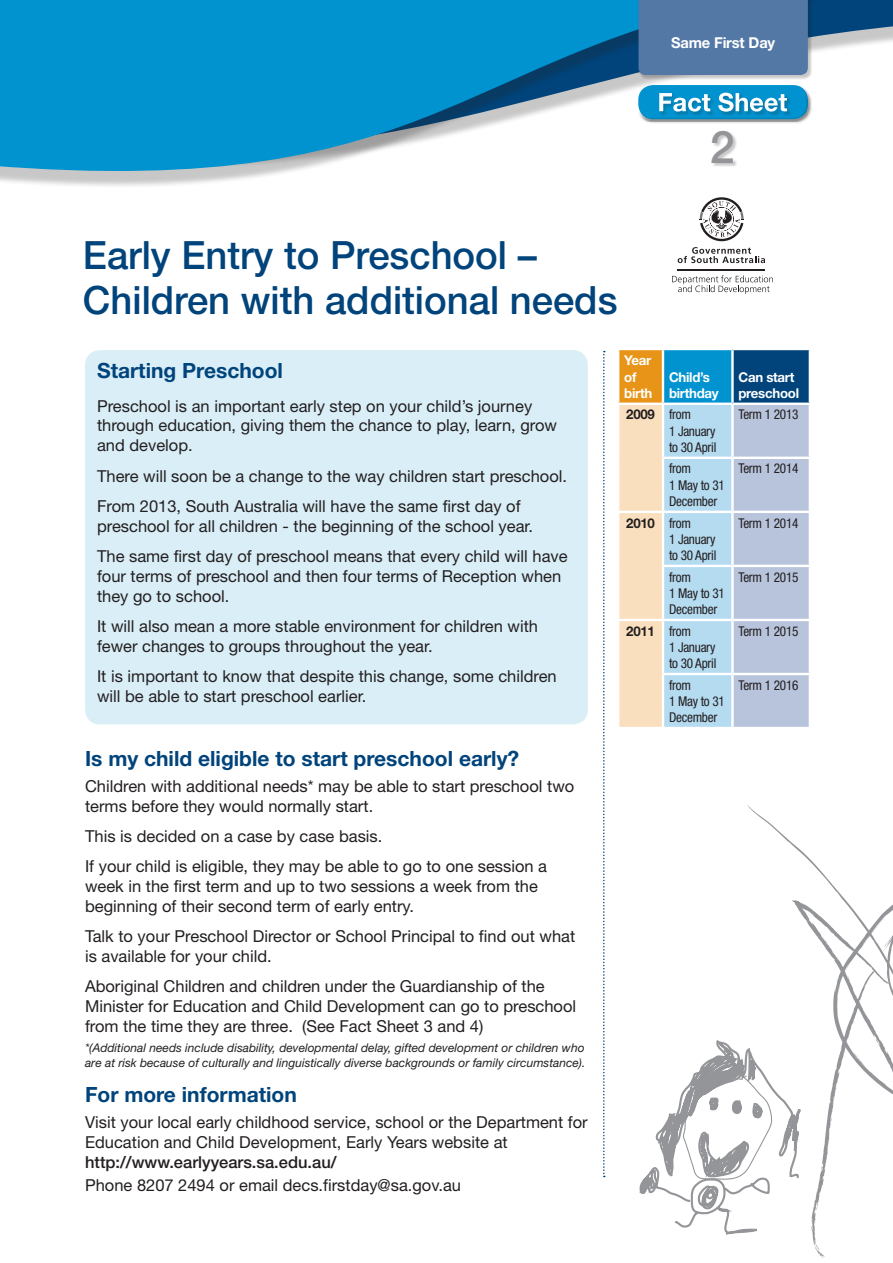
<style>
.page{position:relative;width:893px;height:1263px;background:#fff}
.page>*{position:absolute;margin:0;border:0;box-sizing:border-box;transform-origin:0 0}
.Para_7pt_above{font:500 45px "Helvetica Neue LT Std";color:#939598}
.t1{font:500 39px/45px "Helvetica Neue LT Std";color:#00447b}
.B_Heaing_18pt_space{font:700 21px "Helvetica Neue LT Std";color:#00447b}
.Indented_B_Heading_n{font:700 21px "Helvetica Neue LT Std";color:#00447b}
.Para_7pt_above-2{font:16.5px/19.8px "Helvetica Neue LT Std";color:#231f20}
.Indented_para_7pt_ab{font:16.5px/19.8px "Helvetica Neue LT Std";color:#231f20}
.t2{font:700 15px "Helvetica Neue LT Std";letter-spacing:-.01em;color:#fff}
.Para_7pt_above-3{font:condensed 13.5px/16.2px "Helvetica Neue LT Std";letter-spacing:-.02em;color:#231f20}
.Para_7pt_above-4{font:700 13.5px/16.2px "Helvetica Neue LT Std";letter-spacing:-.02em;color:#fff}
.Para_7pt_above-5{font:700 13.5px "Helvetica Neue LT Std";letter-spacing:-.02em;color:#231f20}
.Para_7pt_above-6{font:italic 12px/14.4px "Helvetica Neue LT Std";color:#231f20}
.s1{font-weight:500}
</style>
<div class="page">
<div style="left:618px;top:349px;width:45px;height:55px;background:#e89418"></div>
<div style="left:663px;top:349px;width:69px;height:55px;background:#0093d0"></div>
<div style="left:732px;top:349px;width:78px;height:55px;background:#00447b"></div>
<svg style="left:619px;top:405px;width:190px;height:134px;background:#c6d3dc"></svg>
<hr style="left:617px;top:348px;width:46px;height:2px;background:#fff">
<hr style="left:617px;top:350px;width:2px;height:53px;background:#fff">
<hr style="left:663px;top:348px;width:69px;height:2px;background:#fff">
<hr style="left:662px;top:350px;width:2px;height:53px;background:#fff">
<hr style="left:732px;top:348px;width:79px;height:2px;background:#fff">
<hr style="left:731px;top:350px;width:3px;height:53px;background:#fff">
<hr style="left:809px;top:350px;width:2px;height:53px;background:#fff">
<hr style="left:617px;top:403px;width:46px;height:2px;background:#fff">
<hr style="left:663px;top:403px;width:69px;height:2px;background:#fff">
<hr style="left:662px;top:405px;width:2px;height:52px;background:#fff">
<hr style="left:732px;top:403px;width:79px;height:2px;background:#fff">
<hr style="left:731px;top:405px;width:3px;height:52px;background:#fff">
<hr style="left:662px;top:457px;width:70px;height:2px;background:#fff">
<hr style="left:662px;top:459px;width:2px;height:52px;background:#fff">
<hr style="left:732px;top:457px;width:79px;height:2px;background:#fff">
<hr style="left:731px;top:459px;width:3px;height:52px;background:#fff">
<hr style="left:617px;top:511px;width:46px;height:2px;background:#fff">
<hr style="left:663px;top:511px;width:69px;height:2px;background:#fff">
<hr style="left:662px;top:513px;width:2px;height:52px;background:#fff">
<hr style="left:732px;top:511px;width:79px;height:2px;background:#fff">
<hr style="left:731px;top:513px;width:3px;height:52px;background:#fff">
<svg style="left:820px;top:0;width:73px;height:51px;background:#5780a1"></svg>
<svg style="left:603px;top:351px;width:2px;height:187px"></svg>
<svg style="left:0;top:0;width:816px;height:186px;fill:#0093d0"></svg>
<div style="left:638px;top:0;width:174px;height:79px;background:#231f20;opacity:.25"></div>
<div style="left:638px;top:0;width:170px;height:75px;background:#5378a6"></div>
<hr style="left:678px;top:269px;width:87px;height:2px;background:#231f20">
<svg style="left:678px;top:247px;width:87px;height:16px"></svg>
<svg style="left:672px;top:275px;width:101px;height:19px"></svg>
<svg style="left:700px;top:197px;width:44px;height:44px"></svg>
<div style="left:712px;top:131px;width:25px;height:36px;background:#231f20;opacity:.25"></div>
<div style="left:85px;top:350px;width:503px;height:374px;background:#d9eef7;border-radius:15px"></div>
<svg style="left:568px;top:539px;width:242px;height:688px"></svg>
<svg style="left:681px;top:804px;width:212px;height:454px"></svg>
<p class="t2" style="left:671px;top:33px;width:106px">Same First Day</p>
<p class="t1" style="left:83px;top:233px;width:536px">Early Entry to Preschool –<br>Children with additional needs</p>
<p class="Para_7pt_above" style="left:710px;top:120px;width:27px">2</p>
<p class="Indented_B_Heading_n" style="left:97px;top:358px;width:187px">Starting Preschool</p>
<p class="Indented_para_7pt_ab" style="left:97px;top:396px;width:461px">Preschool is an important early step on your child’s journey through education, giving them the chance to play, learn, grow and develop.</p>
<p class="Indented_para_7pt_ab" style="left:97px;top:465px;width:472px">There will soon be a change to the way children start preschool.</p>
<p class="Indented_para_7pt_ab" style="left:97px;top:496px;width:438px">From 2013, South Australia will have the same first day of preschool for all children - the beginning of the school year.</p>
<p class="Indented_para_7pt_ab" style="left:97px;top:546px;width:472px">The same first day of preschool means that every child will have four terms of preschool and then four terms of Reception when they go to school.</p>
<p class="Indented_para_7pt_ab" style="left:97px;top:616px;width:442px">It will also mean a more stable environment for children with fewer changes to groups throughout the year.</p>
<p class="Indented_para_7pt_ab" style="left:97px;top:666px;width:461px">It is important to know that despite this change, some children will be able to start preschool earlier.</p>
<p class="B_Heaing_18pt_space" style="left:85px;top:745px;width:436px">Is my child eligible to start preschool early?</p>
<p class="Para_7pt_above-2" style="left:85px;top:776px;width:491px">Children with additional needs* may be able to start preschool two terms before they would normally start.</p>
<p class="Para_7pt_above-2" style="left:85px;top:826px;width:299px">This is decided on a case by case basis.</p>
<p class="Para_7pt_above-2" style="left:85px;top:856px;width:464px">If your child is eligible, they may be able to go to one session a week in the first term and up to two sessions a week from the beginning of their second term of early entry.</p>
<p class="Para_7pt_above-2" style="left:85px;top:926px;width:492px">Talk to your Preschool Director or School Principal to find out what is available for your child.</p>
<p class="Para_7pt_above-2" style="left:85px;top:976px;width:493px">Aboriginal Children and children under the Guardianship of the<br>Minister for Education and Child Development can go to preschool from the time they are three. (See Fact Sheet 3 and 4)</p>
<p class="Para_7pt_above-6" style="left:85px;top:1040px;width:502px">*(Additional needs include disability, developmental delay, gifted development or children who are at risk because of culturally and linguistically diverse backgrounds or family circumstance).</p>
<p class="B_Heaing_18pt_space" style="left:85px;top:1082px;width:213px">For more information</p>
<p class="Para_7pt_above-2" style="left:85px;top:1112px;width:504px">Visit your local early childhood service, school or the Department for<br>Education and Child Development, Early Years website at <span class="s1">http://www.earlyyears.sa.edu.au/</span></p>
<p class="Para_7pt_above-2" style="left:85px;top:1174px;width:378px">Phone 8207 2494 or email decs.firstday@sa.gov.au</p>
<p class="Para_7pt_above-4" style="left:624px;top:352px;width:30px">Year of birth</p>
<p class="Para_7pt_above-4" style="left:669px;top:368px;width:51px">Child’s birthday</p>
<p class="Para_7pt_above-4" style="left:738px;top:368px;width:62px">Can start preschool</p>
<p class="Para_7pt_above-5" style="left:626px;top:406px;width:30px">2009</p>
<p class="Para_7pt_above-3" style="left:669px;top:406px;width:49px">from<br>1 January to 30 April</p>
<p class="Para_7pt_above-3" style="left:738px;top:406px;width:61px">Term 1 2013</p>
<p class="Para_7pt_above-3" style="left:669px;top:460px;width:57px">from<br>1 May to 31<br>December</p>
<p class="Para_7pt_above-3" style="left:738px;top:460px;width:61px">Term 1 2014</p>
<p class="Para_7pt_above-5" style="left:626px;top:514px;width:30px">2010</p>
<p class="Para_7pt_above-3" style="left:669px;top:514px;width:49px">from<br>1 January to 30 April</p>
<p class="Para_7pt_above-3" style="left:738px;top:514px;width:61px">Term 1 2014</p>
<p class="Para_7pt_above-3" style="left:669px;top:569px;width:57px">from<br>1 May to 31<br>December</p>
<p class="Para_7pt_above-3" style="left:738px;top:569px;width:61px">Term 1 2015</p>
<p class="Para_7pt_above-5" style="left:626px;top:622px;width:30px">2011</p>
<p class="Para_7pt_above-3" style="left:669px;top:623px;width:49px">from<br>1 January to 30 April</p>
<p class="Para_7pt_above-3" style="left:738px;top:623px;width:61px">Term 1 2015</p>
<p class="Para_7pt_above-3" style="left:669px;top:677px;width:57px">from<br>1 May to 31<br>December</p>
<p class="Para_7pt_above-3" style="left:738px;top:677px;width:61px">Term 1 2016</p>
</div>
